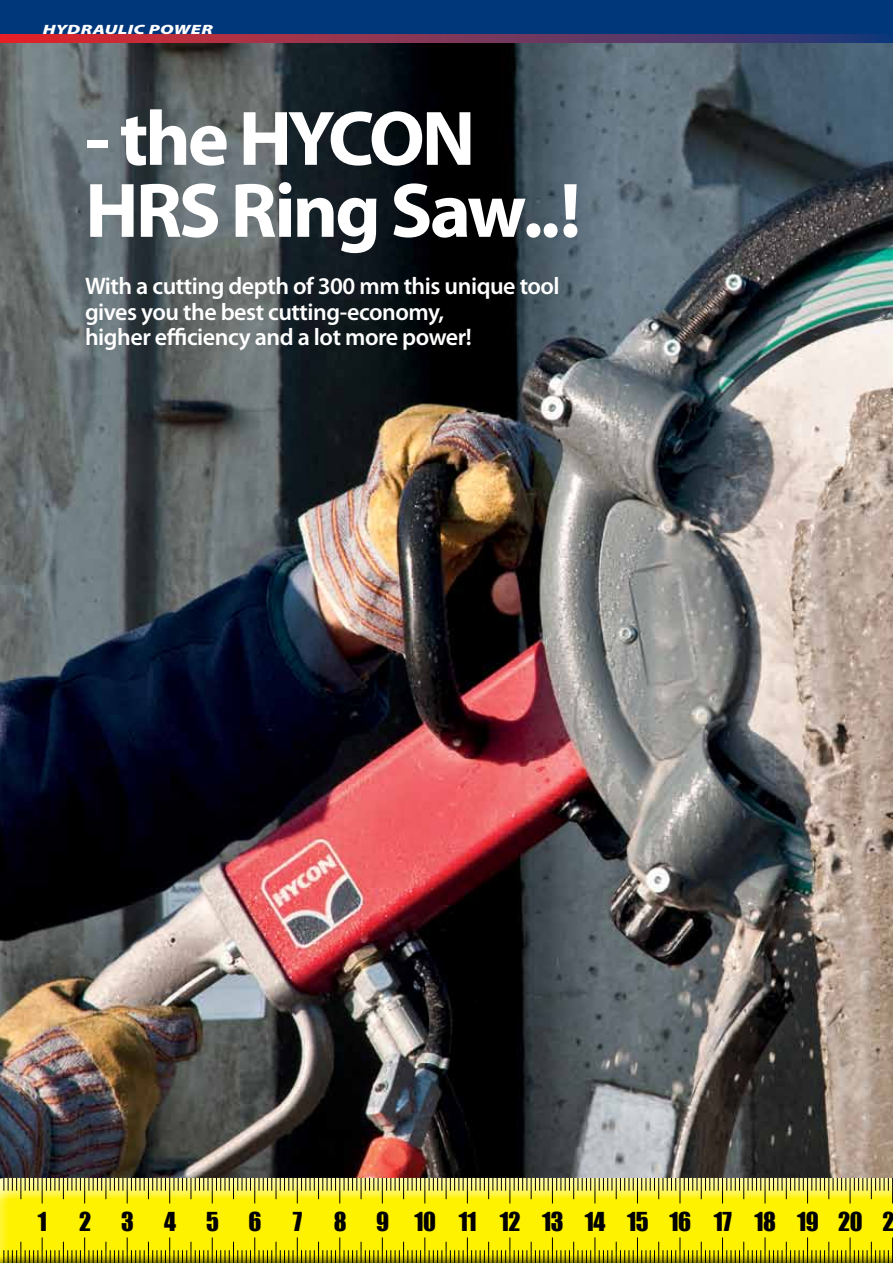
<style>
.page{position:relative;width:893px;height:1263px;background:#fff}
.page>*{position:absolute;margin:0;border:0;box-sizing:border-box;transform-origin:0 0}
.t1{font:700 78px/72px "Myriad Pro";letter-spacing:-.04em;color:#fff}
.t2{font:600 24px/25.5px "Myriad Pro";letter-spacing:-.02em;color:#fff}
.t3{font:24px "Impact";letter-spacing:-.02em;color:#000}
.t4{font:italic 900 13.5px "Myriad Pro";letter-spacing:.02em;color:#fff;scale:1.4 1}
</style>
<div class="page">
<img style="left:0;top:43px;width:893px;height:1134px">
<div style="left:0;top:0;width:893px;height:43px;background:#00377b"></div>
<svg style="left:0;top:34px;width:886px;height:9px;background:#803355"></svg>
<div style="left:0;top:1180px;width:893px;height:83px;background:#fff200"></div>
<svg style="left:4px;top:1178px;width:889px;height:25px"></svg>
<svg style="left:4px;top:1237px;width:889px;height:26px"></svg>
<p class="t4" style="left:43px;top:21px;width:123px">HYDRAULIC POWER</p>
<h1 class="t1" style="left:85px;top:104px;width:497px">- the HYCON<br>HRS Ring Saw..!</h1>
<p class="t2" style="left:85px;top:274px;width:476px">With a cutting depth of 300 mm this unique tool gives you the best cutting-economy,<br>higher efficiency and a lot more power!</p>
<p class="t3" style="left:38px;top:1203px;width:11px">1</p>
<p class="t3" style="left:79px;top:1203px;width:14px">2</p>
<p class="t3" style="left:121px;top:1203px;width:14px">3</p>
<p class="t3" style="left:164px;top:1203px;width:13px">4</p>
<p class="t3" style="left:206px;top:1203px;width:57px">5 6</p>
<p class="t3" style="left:293px;top:1203px;width:11px">7</p>
<p class="t3" style="left:334px;top:1203px;width:562px">8 9 10 11 1213141516 17 1819202</p>
</div>
